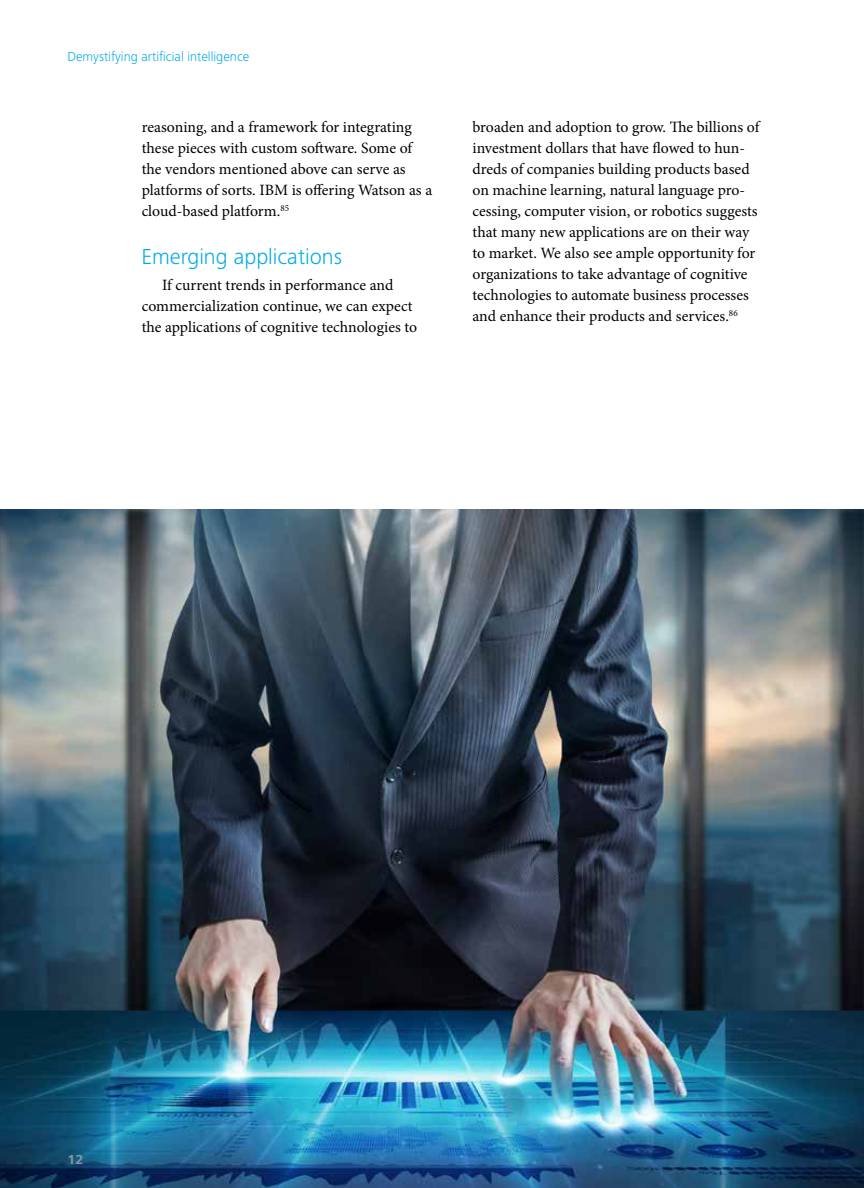
<style>
.page{position:relative;width:864px;height:1188px;background:#fff}
.page>*{position:absolute;margin:0;border:0;box-sizing:border-box;transform-origin:0 0}
.t1{font:300 22.5px "Frutiger Next Pro";color:#00aae7}
.t2{font:15.75px/21px "Minion Pro";letter-spacing:-.005em;color:#000}
.t3{font:300 13.5px "Frutiger Next Pro";color:#00aae7}
.t4{font:700 13.5px "Frutiger Next Pro";color:#939598}
</style>
<div class="page">
<img style="left:0;top:510px;width:864px;height:678px">
<p class="t3" style="left:68px;top:49px;width:183px">Demystifying artificial intelligence</p>
<p class="t2" style="left:142px;top:117px;width:292px">reasoning, and a framework for integrating these pieces with custom software. Some of the vendors mentioned above can serve as platforms of sorts. IBM is offering Watson as a cloud-based platform.<sup>85</sup></p>
<h1 class="t1" style="left:142px;top:244px;width:202px">Emerging applications</h1>
<p class="t2" style="left:142px;top:275px;width:277px;text-align:center">If current trends in performance and commercialization continue, we can expect the applications of cognitive technologies to</p>
<p class="t2" style="left:472px;top:117px;width:288px">broaden and adoption to grow. The billions of investment dollars that have flowed to hun&shy;dreds of companies building products based on machine learning, natural language pro&shy;cessing, computer vision, or robotics suggests that many new applications are on their way to market. We also see ample opportunity for organizations to take advantage of cognitive technologies to automate business processes and enhance their products and services.<sup>86</sup></p>
<p class="t4" style="left:68px;top:1152px;width:17px">12</p>
</div>
